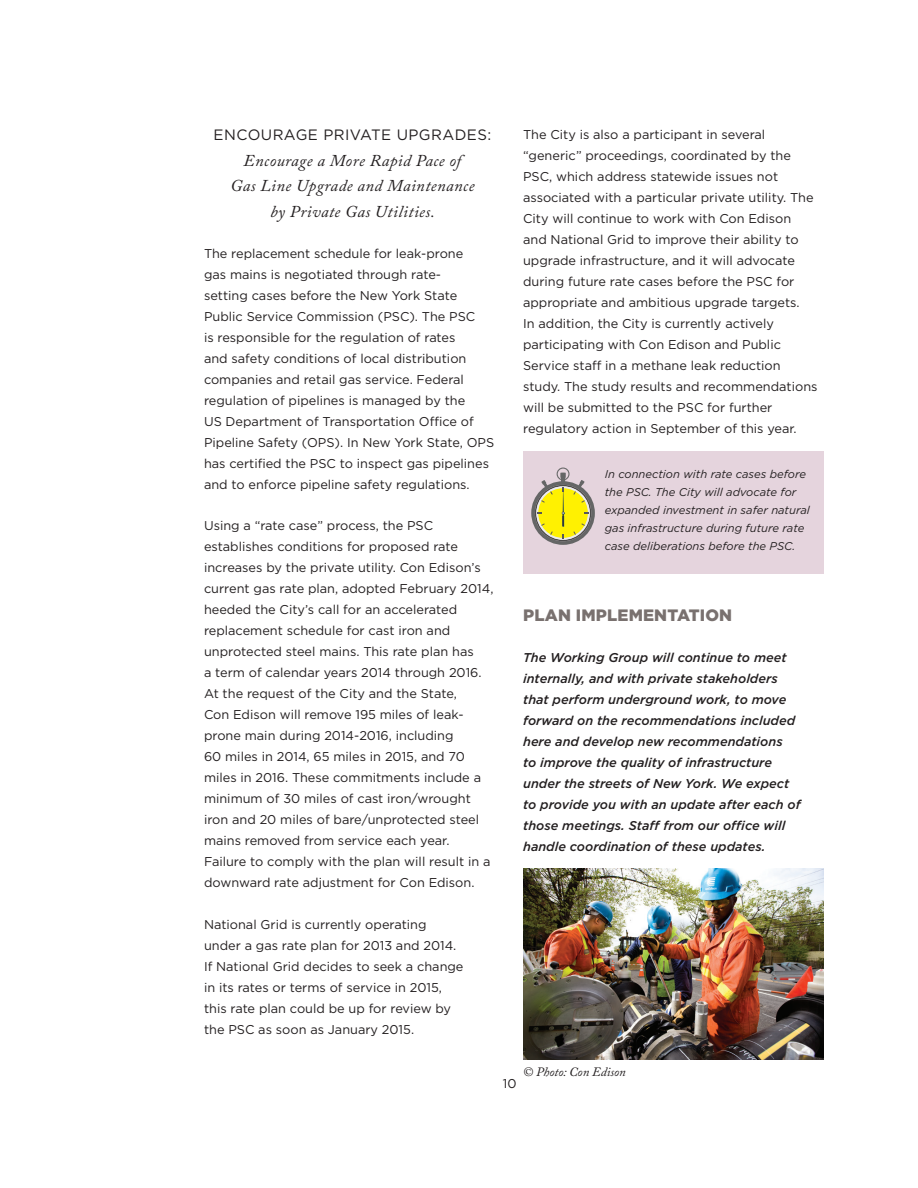
<style>
.page{position:relative;width:918px;height:1188px;background:#fff}
.page>*{position:absolute;margin:0;border:0;box-sizing:border-box;transform-origin:0 0}
.body{font:italic 16.5px/25.5px "Adobe Caslon Pro";letter-spacing:.03em;color:#231f20;text-align:center}
.body-2{font:900 16.5px "Gotham";letter-spacing:.01em;color:#79716f}
.body-3{font:15px "Gotham";letter-spacing:.03em;color:#231f20}
.body-4{font:12.75px/21px "Gotham";color:#231f20}
.italic_body_normal{font:italic 500 12.75px/21px "Gotham";color:#231f20}
.No_List{font:italic 12.75px "Adobe Caslon Pro";color:#231f20}
.Body-italic{font:italic 11.25px/18px "Gotham";color:#231f20}
</style>
<div class="page">
<div style="left:523px;top:451px;width:301px;height:122px;background:#e5d4dd"></div>
<svg style="left:531px;top:468px;width:64px;height:77px"></svg>
<img style="left:523px;top:869px;width:301px;height:190px">
<p class="body-3" style="left:214px;top:127px;width:279px">ENCOURAGE PRIVATE UPGRADES:</p>
<p class="body" style="left:231px;top:147px;width:245px">Encourage a More Rapid Pace of<br>Gas Line Upgrade and Maintenance by Private Gas Utilities.</p>
<p class="body-4" style="left:204px;top:243px;width:292px">The replacement schedule for leak-prone<br>gas mains is negotiated through rate-<br>setting cases before the New York State Public Service Commission (PSC). The PSC<br>is responsible for the regulation of rates<br>and safety conditions of local distribution companies and retail gas service. Federal regulation of pipelines is managed by the<br>US Department of Transportation Office of Pipeline Safety (OPS). In New York State, OPS has certified the PSC to inspect gas pipelines and to enforce pipeline safety regulations.</p>
<p class="body-4" style="left:204px;top:515px;width:291px">Using a “rate case” process, the PSC establishes conditions for proposed rate increases by the private utility. Con Edison’s current gas rate plan, adopted February 2014, heeded the City’s call for an accelerated replacement schedule for cast iron and unprotected steel mains. This rate plan has<br>a term of calendar years 2014 through 2016.<br>At the request of the City and the State,<br>Con Edison will remove 195 miles of leak&shy;prone main during 2014-2016, including<br>60 miles in 2014, 65 miles in 2015, and 70 miles in 2016. These commitments include a minimum of 30 miles of cast iron/wrought iron and 20 miles of bare/unprotected steel mains removed from service each year.<br>Failure to comply with the plan will result in a downward rate adjustment for Con Edison.</p>
<p class="body-4" style="left:204px;top:913px;width:261px">National Grid is currently operating under a gas rate plan for 2013 and 2014.<br>If National Grid decides to seek a change in its rates or terms of service in 2015, this rate plan could be up for review by the PSC as soon as January 2015.</p>
<p class="body-4" style="left:523px;top:124px;width:296px">The City is also a participant in several “generic” proceedings, coordinated by the PSC, which address statewide issues not associated with a particular private utility. The City will continue to work with Con Edison and National Grid to improve their ability to upgrade infrastructure, and it will advocate during future rate cases before the PSC for appropriate and ambitious upgrade targets.<br>In addition, the City is currently actively participating with Con Edison and Public Service staff in a methane leak reduction study. The study results and recommendations will be submitted to the PSC for further regulatory action in September of this year.</p>
<p class="Body-italic" style="left:605px;top:465px;width:207px">In connection with rate cases before the PSC. The City will advocate for expanded investment in safer natural gas infrastructure during future rate case deliberations before the PSC.</p>
<p class="body-2" style="left:523px;top:606px;width:211px">PLAN IMPLEMENTATION</p>
<p class="italic_body_normal" style="left:523px;top:647px;width:279px">The Working Group will continue to meet internally, and with private stakeholders that perform underground work, to move forward on the recommendations included here and develop new recommendations<br>to improve the quality of infrastructure under the streets of New York. We expect to provide you with an update after each of those meetings. Staff from our office will handle coordination of these updates.</p>
<p class="body-4" style="left:503px;top:1073px;width:15px">10</p>
<p class="No_List" style="left:523px;top:1065px;width:104px">© Photo: Con Edison</p>
</div>
